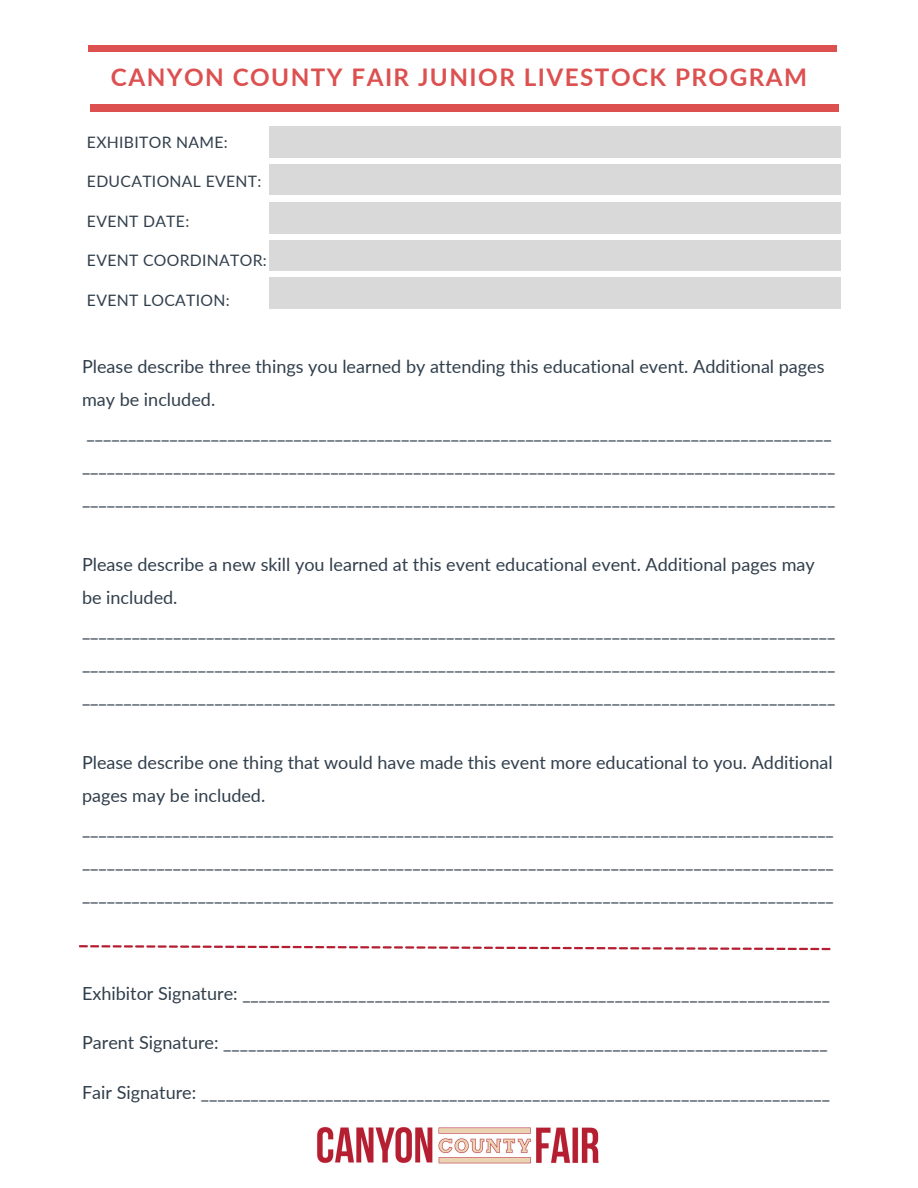
<style>
.page{position:relative;width:918px;height:1188px;background:#fff}
.page>*{position:absolute;margin:0;border:0;box-sizing:border-box;transform-origin:0 0}
.t1{font:700 24.3px "Lato";letter-spacing:.06em;color:#dd5050}
.t2{font:18px/33px "Lato";color:#313f4c}
.t3{font:15.75px "Lato";letter-spacing:.02em;color:#313f4c}
</style>
<div class="page">
<div style="left:270px;top:127px;width:571px;height:30px;background:#d9d9d9"></div>
<div style="left:270px;top:164px;width:571px;height:31px;background:#d9d9d9"></div>
<div style="left:270px;top:203px;width:571px;height:30px;background:#d9d9d9"></div>
<div style="left:270px;top:240px;width:571px;height:31px;background:#d9d9d9"></div>
<div style="left:270px;top:278px;width:571px;height:30px;background:#d9d9d9"></div>
<div style="left:89px;top:45px;width:748px;height:7px;background:#dd5050"></div>
<div style="left:90px;top:104px;width:748px;height:7px;background:#dd5050"></div>
<img style="left:317px;top:1127px;width:282px;height:37px">
<svg style="left:79px;top:945px;width:752px;height:5px"></svg>
<h1 class="t1" style="left:111px;top:62px;width:698px">CANYON COUNTY FAIR JUNIOR LIVESTOCK PROGRAM</h1>
<p class="t3" style="left:87px;top:133px;width:142px">EXHIBITOR NAME:</p>
<p class="t3" style="left:87px;top:172px;width:176px">EDUCATIONAL EVENT:</p>
<p class="t3" style="left:87px;top:211px;width:104px">EVENT DATE:</p>
<p class="t3" style="left:87px;top:251px;width:181px">EVENT COORDINATOR:</p>
<p class="t3" style="left:87px;top:290px;width:144px">EVENT LOCATION:</p>
<p class="t2" style="left:82px;top:349px;width:755px">Please describe three things you learned by attending this educational event. Additional pages may be included. __________________________________________________________________________________________ ___________________________________________________________________________________________ ___________________________________________________________________________________________</p>
<p class="t2" style="left:82px;top:547px;width:755px">Please describe a new skill you learned at this event educational event. Additional pages may be included. ___________________________________________________________________________________________ ___________________________________________________________________________________________ ___________________________________________________________________________________________</p>
<p class="t2" style="left:82px;top:745px;width:753px">Please describe one thing that would have made this event more educational to you. Additional pages may be included. ___________________________________________________________________________________________ ___________________________________________________________________________________________ ___________________________________________________________________________________________</p>
<p class="t2" style="left:82px;top:976px;width:750px">Exhibitor Signature: _______________________________________________________________________</p>
<p class="t2" style="left:82px;top:1026px;width:747px">Parent Signature: _________________________________________________________________________</p>
<p class="t2" style="left:82px;top:1075px;width:750px">Fair Signature: ____________________________________________________________________________</p>
</div>
